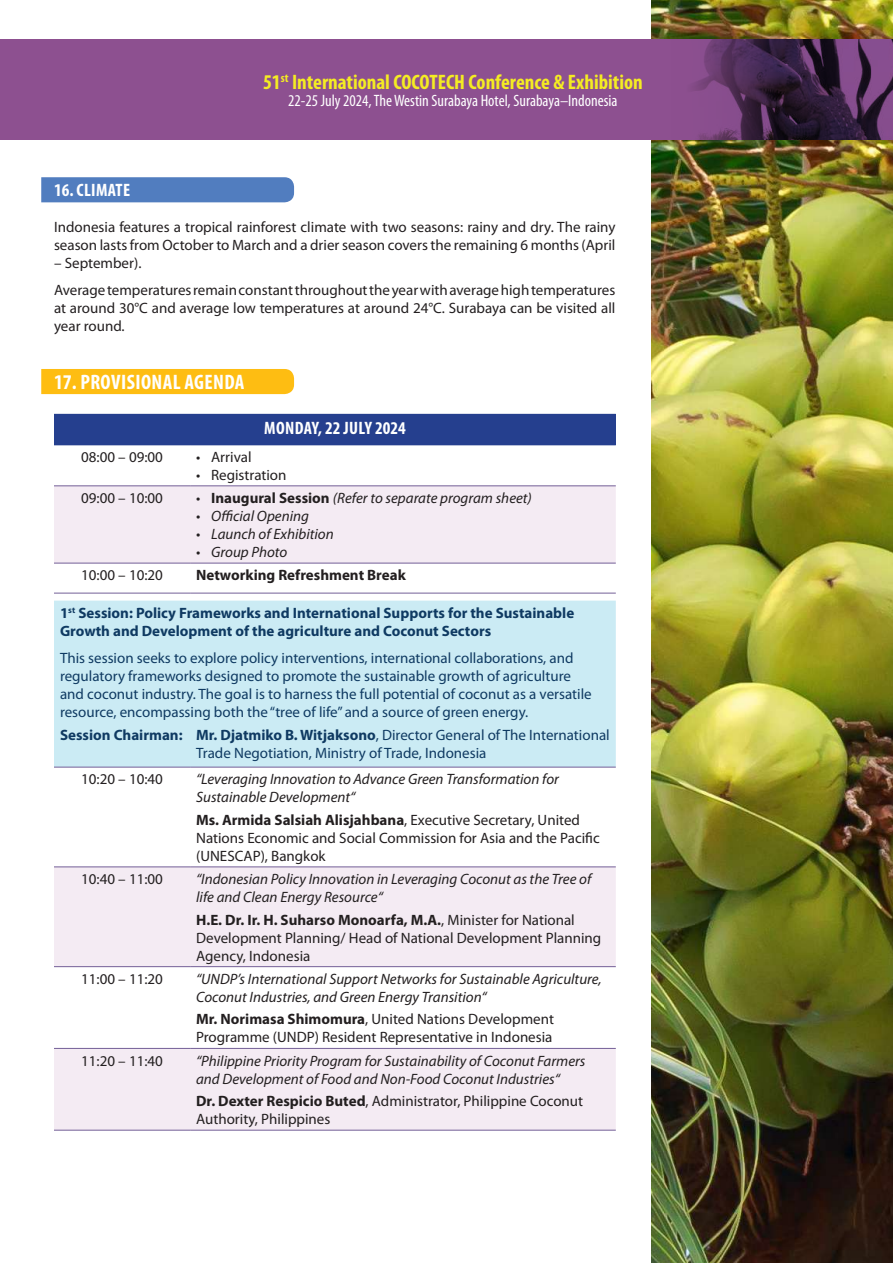
<style>
.page{position:relative;width:893px;height:1263px;background:#fff}
.page>*{position:absolute;margin:0;border:0;box-sizing:border-box;transform-origin:0 0}
.t1{font:700 condensed 21px "Myriad Pro";color:#f4ec23}
.t2{font:700 condensed 21px "Myriad Pro";letter-spacing:.02em;color:#fff}
.t3{font:700 condensed 18px "Myriad Pro";color:#fff}
.t4{font:700 condensed 18px "Myriad Pro";letter-spacing:.02em;color:#fff}
.t5{font:condensed 16.5px "Myriad Pro";color:#fff}
.t6{font:15px/18px "Myriad Pro";color:#231f20}
.t7{font:italic 15px/18px "Myriad Pro";color:#231f20}
.t8{font:15px/18px "Myriad Pro";color:#0f3a62}
.t9{font:700 15px/18px "Myriad Pro";color:#0f3a62}
.t10{font:700 15px "Myriad Pro";color:#231f20}
.s1{font-style:normal}
.s2{font-weight:700;font-style:normal}
.s3{font-weight:700}
</style>
<div class="page">
<div style="left:54px;top:415px;width:562px;height:30px;background:#253f8e"></div>
<svg style="left:54px;top:486px;width:562px;height:644px;fill:#f4ebf3"></svg>
<div style="left:54px;top:601px;width:562px;height:166px;background:#cbebf4"></div>
<hr style="left:54px;top:414px;width:136px;height:1px;background:#253f8e">
<hr style="left:190px;top:414px;width:426px;height:1px;background:#253f8e">
<hr style="left:54px;top:485px;width:136px;height:1px;background:#735f97">
<hr style="left:190px;top:485px;width:426px;height:1px;background:#735f97">
<hr style="left:54px;top:563px;width:136px;height:1px;background:#735f97">
<hr style="left:190px;top:563px;width:426px;height:1px;background:#735f97">
<hr style="left:54px;top:593px;width:136px;height:1px;background:#735f97">
<hr style="left:190px;top:593px;width:426px;height:1px;background:#735f97">
<hr style="left:54px;top:767px;width:136px;height:1px;background:#735f97">
<hr style="left:190px;top:767px;width:426px;height:1px;background:#735f97">
<hr style="left:54px;top:866px;width:136px;height:1px;background:#735f97">
<hr style="left:190px;top:866px;width:426px;height:1px;background:#735f97">
<hr style="left:54px;top:966px;width:136px;height:1px;background:#735f97">
<hr style="left:190px;top:966px;width:426px;height:1px;background:#735f97">
<hr style="left:54px;top:1048px;width:136px;height:1px;background:#735f97">
<hr style="left:190px;top:1048px;width:426px;height:1px;background:#735f97">
<hr style="left:54px;top:1130px;width:136px;height:1px;background:#735f97">
<hr style="left:190px;top:1130px;width:426px;height:1px;background:#735f97">
<div style="left:41px;top:369px;width:253px;height:25px;background:#febd12"></div>
<div style="left:41px;top:177px;width:253px;height:25px;background:#517dbf"></div>
<img style="left:651px;top:0;width:242px;height:1263px">
<div style="left:0;top:39px;width:893px;height:101px;background:#8d5090"></div>
<img style="left:693px;top:39px;width:200px;height:101px">
<h1 class="t1" style="left:263px;top:69px;width:381px">51<sup>st</sup> International COCOTECH Conference &amp; Exhibition</h1>
<p class="t5" style="left:288px;top:90px;width:331px">22-25 July 2024, The Westin Surabaya Hotel, Surabaya–Indonesia</p>
<p class="t4" style="left:54px;top:179px;width:78px">16. CLIMATE</p>
<p class="t6" style="left:54px;top:218px;width:563px">Indonesia features a tropical rainforest climate with two seasons: rainy and dry. The rainy season lasts from October to March and a drier season covers the remaining 6 months (April</p>
<p class="t6" style="left:54px;top:249px;width:563px;line-height:27px">– September).<br>Average temperatures remain constant throughout the year with average high temperatures</p>
<p class="t6" style="left:54px;top:299px;width:563px">at around 30°C and average low temperatures at around 24°C. Surabaya can be visited all year round.</p>
<h1 class="t2" style="left:54px;top:369px;width:192px">17. PROVISIONAL AGENDA</h1>
<p class="t3" style="left:264px;top:417px;width:143px">MONDAY, 22 JULY 2024</p>
<p class="t6" style="left:81px;top:448px;width:83px">08:00 – 09:00</p>
<p class="t6" style="left:196px;top:448px;width:57px">• Arrival</p>
<p class="t6" style="left:196px;top:466px;width:92px">• Registration</p>
<p class="t6" style="left:81px;top:489px;width:83px">09:00 – 10:00</p>
<p class="t7" style="left:196px;top:489px;width:337px"><span class="s1">•</span> <span class="s2">Inaugural Session</span> (Refer to separate program sheet)</p>
<p class="t7" style="left:196px;top:507px;width:114px">• Official Opening</p>
<p class="t7" style="left:196px;top:525px;width:139px">• Launch of Exhibition</p>
<p class="t7" style="left:196px;top:543px;width:93px">• Group Photo</p>
<p class="t6" style="left:81px;top:566px;width:83px">10:00 – 10:20</p>
<p class="t10" style="left:196px;top:565px;width:211px">Networking Refreshment Break</p>
<p class="t9" style="left:60px;top:603px;width:516px">1<sup>st</sup> Session: Policy Frameworks and International Supports for the Sustainable<br>Growth and Development of the agriculture and Coconut Sectors</p>
<p class="t8" style="left:60px;top:649px;width:533px">This session seeks to explore policy interventions, international collaborations, and regulatory frameworks designed to promote the sustainable growth of agriculture and coconut industry. The goal is to harness the full potential of coconut as a versatile resource, encompassing both the “tree of life” and a source of green energy.</p>
<p class="t8" style="left:196px;top:726px;width:415px;text-indent:-136px"><span class="s3">Session Chairman: Mr. Djatmiko B. Witjaksono</span>, Director General of The International<br>Trade Negotiation, Ministry of Trade, Indonesia</p>
<p class="t6" style="left:81px;top:770px;width:83px">10:20 – 10:40</p>
<p class="t7" style="left:196px;top:770px;width:364px">“Leveraging Innovation to Advance Green Transformation for<br>Sustainable Development“</p>
<p class="t6" style="left:196px;top:811px;width:405px"><span class="s3">Ms. Armida Salsiah Alisjahbana</span>, Executive Secretary, United<br>Nations Economic and Social Commission for Asia and the Pacific (UNESCAP), Bangkok</p>
<p class="t6" style="left:81px;top:870px;width:83px">10:40 – 11:00</p>
<p class="t7" style="left:196px;top:870px;width:397px">“Indonesian Policy Innovation in Leveraging Coconut as the Tree of life and Clean Energy Resource“</p>
<p class="t6" style="left:196px;top:910px;width:407px"><span class="s3">H.E. Dr. Ir. H. Suharso Monoarfa, M.A.</span>, Minister for National<br>Development Planning/ Head of National Development Planning<br>Agency, Indonesia</p>
<p class="t6" style="left:81px;top:970px;width:83px">11:00 – 11:20</p>
<p class="t7" style="left:196px;top:970px;width:407px">“UNDP’s International Support Networks for Sustainable Agriculture,<br>Coconut Industries, and Green Energy Transition“</p>
<p class="t6" style="left:196px;top:1010px;width:359px"><span class="s3">Mr. Norimasa Shimomura</span>, United Nations Development<br>Programme (UNDP) Resident Representative in Indonesia</p>
<p class="t6" style="left:81px;top:1051px;width:83px">11:20 – 11:40</p>
<p class="t7" style="left:196px;top:1051px;width:391px">“Philippine Priority Program for Sustainability of Coconut Farmers and Development of Food and Non-Food Coconut Industries“</p>
<p class="t6" style="left:196px;top:1092px;width:389px"><span class="s3">Dr. Dexter Respicio Buted</span>, Administrator, Philippine Coconut<br>Authority, Philippines</p>
</div>
